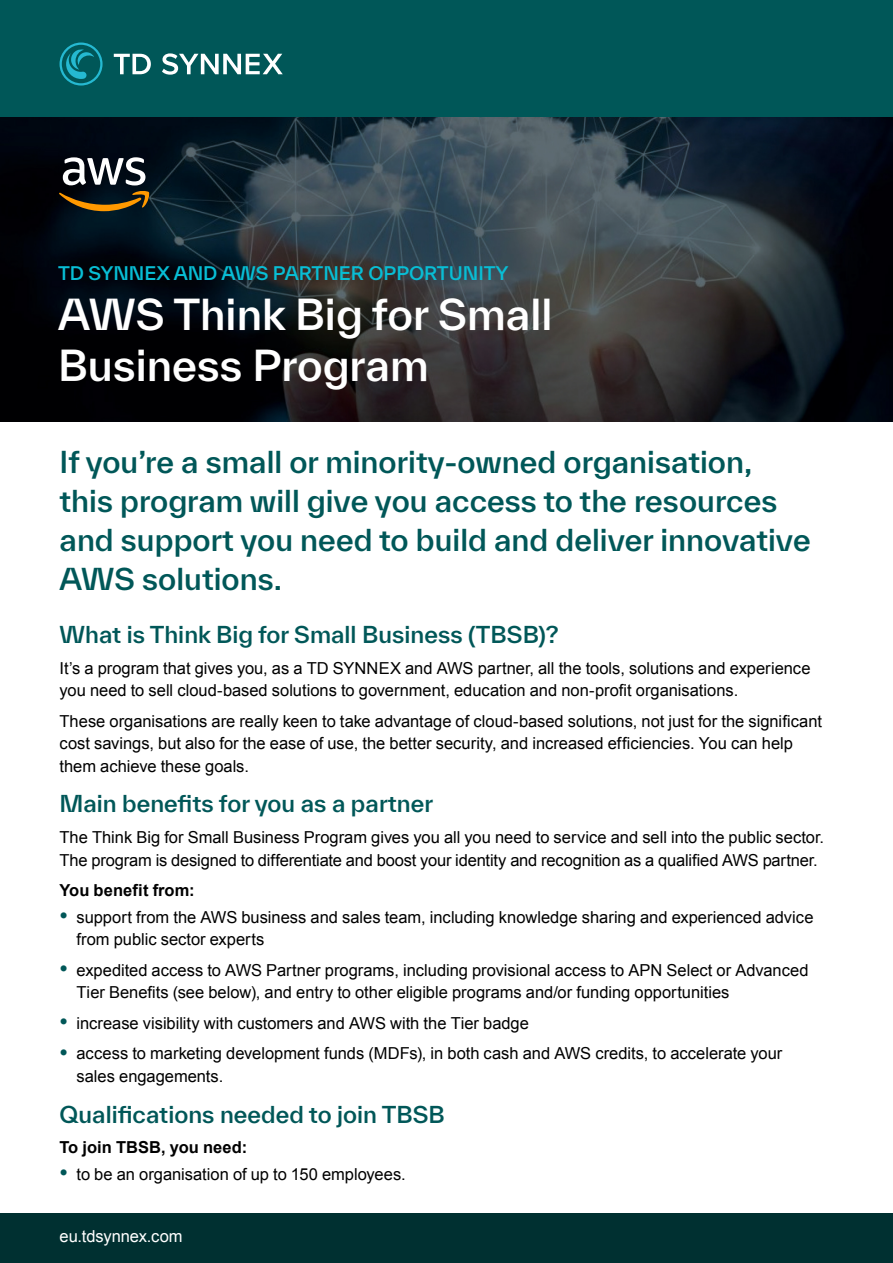
<style>
.page{position:relative;width:893px;height:1263px;background:#fff}
.page>*{position:absolute;margin:0;border:0;box-sizing:border-box;transform-origin:0 0}
.t1{font:500 41.25px/51.9px "TWK Everett";color:#fff}
.t2{font:500 29.25px/39px "TWK Everett";color:#005758}
.t3{font:500 22.5px "TWK Everett";color:#005758}
.t4{font:500 18.15px "TWK Everett";color:#08bed5}
.t5{font:16.5px/22.4px "Arial";color:#000}
.t6{font:700 16.5px "Arial";letter-spacing:.005em;color:#000}
.t7{font:16.5px "Arial";letter-spacing:-.005em;color:#fff}
.s1{font-size:24px;color:#005758}
</style>
<div class="page">
<img style="left:0;top:117px;width:893px;height:305px">
<div style="left:0;top:0;width:893px;height:117px;background:#005758"></div>
<svg style="left:59px;top:157px;width:91px;height:54px"></svg>
<div style="left:0;top:1213px;width:893px;height:50px;background:#003031"></div>
<svg style="left:60px;top:43px;width:43px;height:43px"></svg>
<svg style="left:114px;top:54px;width:37px;height:20px"></svg>
<svg style="left:162px;top:53px;width:121px;height:22px"></svg>
<p class="t4" style="left:58px;top:261px;width:452px">TD SYNNEX AND AWS PARTNER OPPORTUNITY</p>
<h1 class="t1" style="left:58px;top:288px;width:496px">AWS Think Big for Small<br>Business Program</h1>
<h2 class="t2" style="left:60px;top:442px;width:753px">If you’re a small or minority-owned organisation, this program will give you access to the resources and support you need to build and deliver innovative AWS solutions.</h2>
<h3 class="t3" style="left:60px;top:618px;width:501px">What is Think Big for Small Business (TBSB)?</h3>
<p class="t5" style="left:60px;top:657px;width:753px">It’s a program that gives you, as a TD SYNNEX and AWS partner, all the tools, solutions and experience you need to sell cloud-based solutions to government, education and non-profit organisations.</p>
<p class="t5" style="left:60px;top:710px;width:764px">These organisations are really keen to take advantage of cloud-based solutions, not just for the significant cost savings, but also for the ease of use, the better security, and increased efficiencies. You can help them achieve these goals.</p>
<h3 class="t3" style="left:60px;top:788px;width:375px">Main benefits for you as a partner</h3>
<p class="t5" style="left:60px;top:826px;width:766px">The Think Big for Small Business Program gives you all you need to service and sell into the public sector.<br>The program is designed to differentiate and boost your identity and recognition as a qualified AWS partner.</p>
<p class="t6" style="left:60px;top:881px;width:137px">You benefit from:</p>
<p class="t5" style="left:77px;top:906px;width:738px;text-indent:-17px"><span class="s1">•</span> support from the AWS business and sales team, including knowledge sharing and experienced advice from public sector experts</p>
<p class="t5" style="left:77px;top:959px;width:733px;text-indent:-17px"><span class="s1">•</span> expedited access to AWS Partner programs, including provisional access to APN Select or Advanced<br>Tier Benefits (see below), and entry to other eligible programs and/or funding opportunities</p>
<p class="t5" style="left:60px;top:1012px;width:471px"><span class="s1">•</span> increase visibility with customers and AWS with the Tier badge</p>
<p class="t5" style="left:77px;top:1043px;width:707px;text-indent:-17px"><span class="s1">•</span> access to marketing development funds (MDFs), in both cash and AWS credits, to accelerate your sales engagements.</p>
<h3 class="t3" style="left:60px;top:1098px;width:387px">Qualifications needed to join TBSB</h3>
<p class="t6" style="left:60px;top:1138px;width:189px">To join TBSB, you need:</p>
<p class="t5" style="left:60px;top:1163px;width:348px"><span class="s1">•</span> to be an organisation of up to 150 employees.</p>
<p class="t7" style="left:60px;top:1226px;width:125px">eu.tdsynnex.com</p>
</div>
